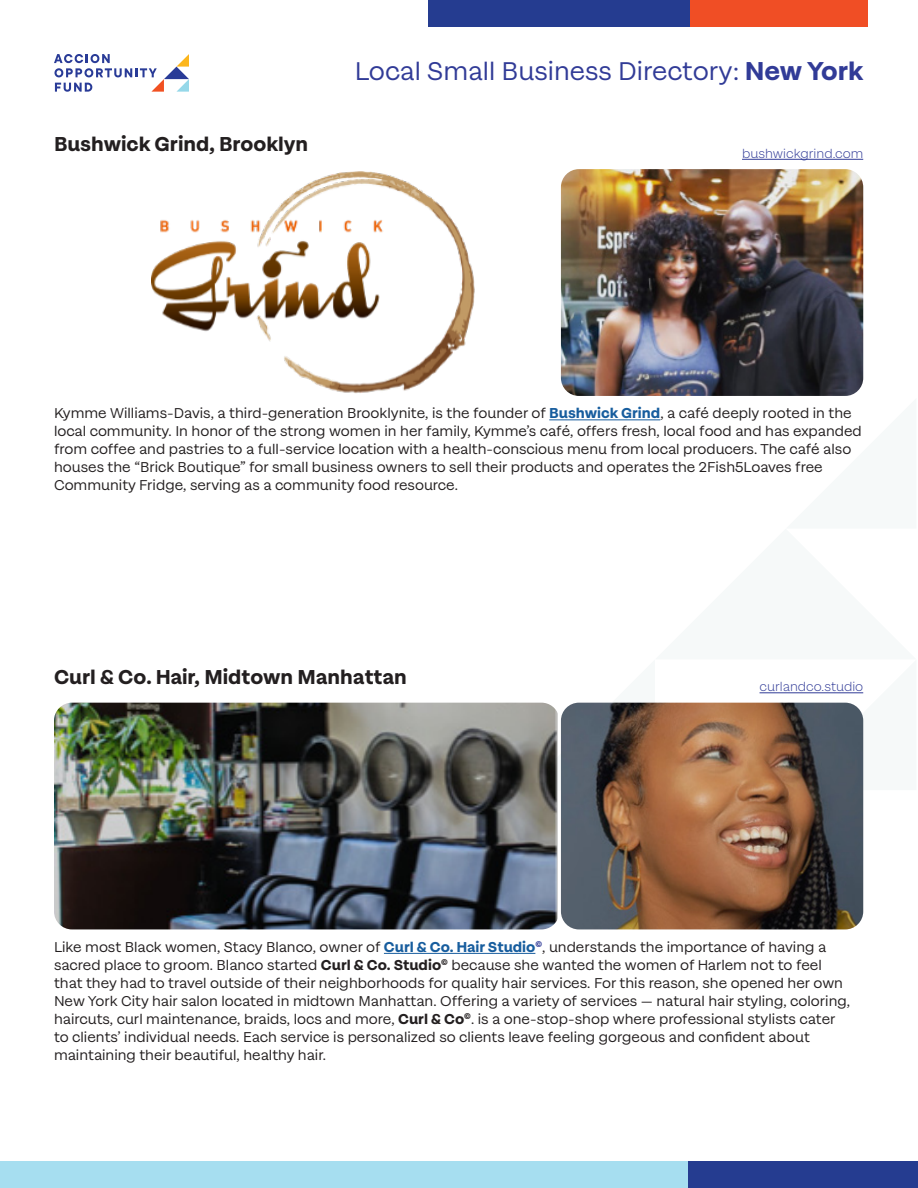
<style>
.page{position:relative;width:918px;height:1188px;background:#fff}
.page>*{position:absolute;margin:0;border:0;box-sizing:border-box;transform-origin:0 0}
.t1{font:27px "Magazine Grotesque";color:#313b97}
.t2{font:700 21px "Magazine Grotesque";color:#231f20}
.t3{font:15px/18px "Magazine Grotesque";color:#231f20}
.t4{font:300 13.5px "Magazine Grotesque";color:#313b97}
.s1{font-weight:700}
.s2{font-weight:700;color:#175d9e}
</style>
<div class="page">
<svg style="left:54px;top:54px;width:135px;height:38px"></svg>
<div style="left:429px;top:0;width:261px;height:27px;background:#253c90"></div>
<div style="left:0;top:1161px;width:688px;height:27px;background:#a6def0"></div>
<div style="left:688px;top:1161px;width:230px;height:27px;background:#253c90"></div>
<div style="left:690px;top:0;width:178px;height:27px;background:#f04e25"></div>
<svg style="left:524px;top:419px;width:340px;height:371px"></svg>
<hr style="left:549px;top:419px;width:111px;height:1px;background:#175d9e">
<img style="left:152px;top:171px;width:323px;height:223px">
<img style="left:561px;top:169px;width:302px;height:227px">
<hr style="left:384px;top:953px;width:151px;height:1px;background:#175d9e">
<img style="left:54px;top:703px;width:505px;height:226px">
<img style="left:561px;top:703px;width:302px;height:226px">
<hr style="left:742px;top:159px;width:121px;height:1px;background:#313b97">
<hr style="left:760px;top:692px;width:103px;height:1px;background:#313b97">
<p class="t2" style="left:54px;top:132px;width:256px">Bushwick Grind, Brooklyn</p>
<p class="t1" style="left:355px;top:57px;width:510px">Local Small Business Directory: <span class="s1">New York</span></p>
<p class="t4" style="left:742px;top:147px;width:123px">bushwickgrind.com</p>
<p class="t3" style="left:54px;top:405px;width:809px">Kymme Williams-Davis, a third-generation Brooklynite, is the founder of <span class="s2">Bushwick Grind</span>, a café deeply rooted in the local community. In honor of the strong women in her family, Kymme’s café, offers fresh, local food and has expanded from coffee and pastries to a full-service location with a health-conscious menu from local producers. The café also houses the “Brick Boutique” for small business owners to sell their products and operates the 2Fish5Loaves free Community Fridge, serving as a community food resource.</p>
<p class="t2" style="left:54px;top:665px;width:354px">Curl &amp; Co. Hair, Midtown Manhattan</p>
<p class="t4" style="left:760px;top:680px;width:105px">curlandco.studio</p>
<p class="t3" style="left:54px;top:938px;width:798px">Like most Black women, Stacy Blanco, owner of <span class="s2">Curl &amp; Co. Hair Studio</span><sup>©</sup>, understands the importance of having a sacred place to groom. Blanco started <span class="s1">Curl &amp; Co. Studio</span><sup>©</sup> because she wanted the women of Harlem not to feel that they had to travel outside of their neighborhoods for quality hair services. For this reason, she opened her own New York City hair salon located in midtown Manhattan. Offering a variety of services — natural hair styling, coloring, haircuts, curl maintenance, braids, locs and more, <span class="s1">Curl &amp; Co</span><sup>©</sup>. is a one-stop-shop where professional stylists cater to clients’ individual needs. Each service is personalized so clients leave feeling gorgeous and confident about maintaining their beautiful, healthy hair.</p>
</div>
